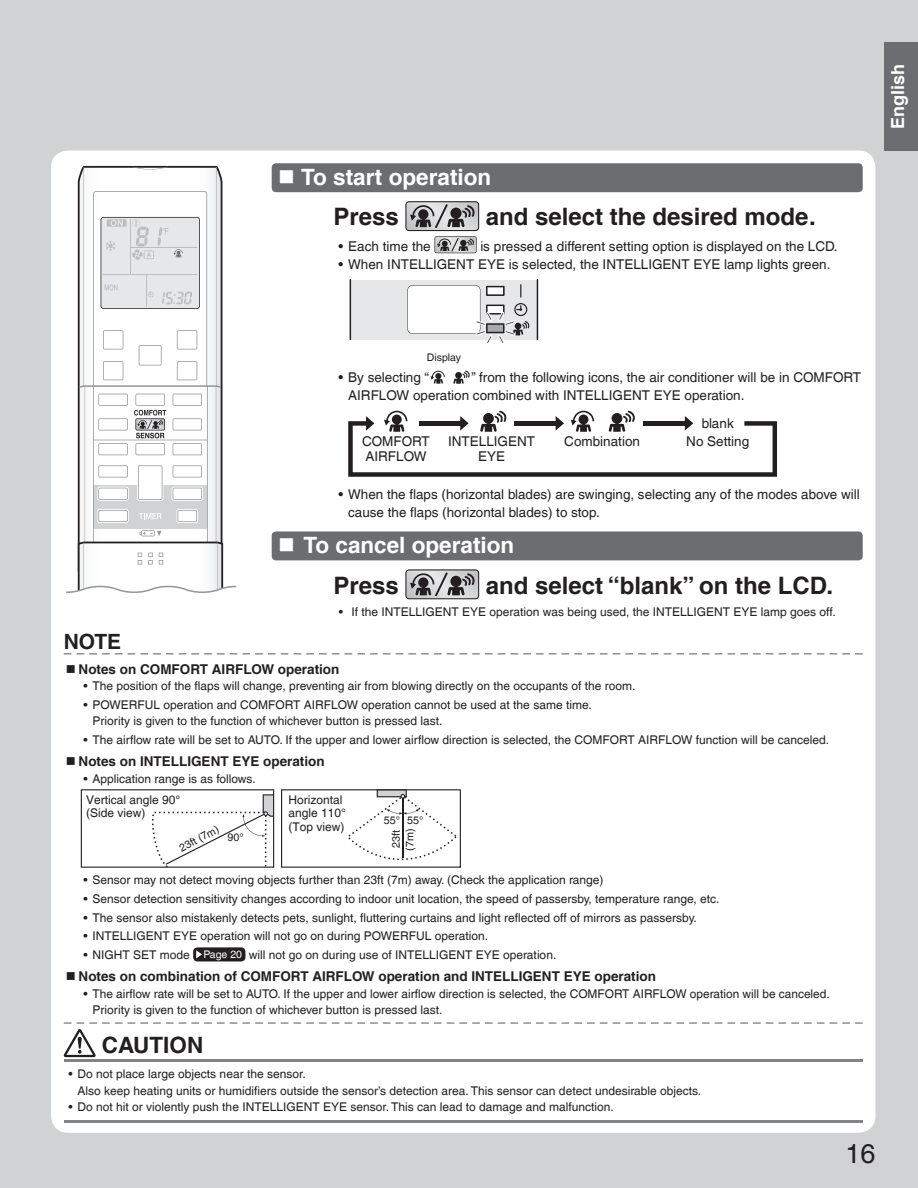
<style>
.page{position:relative;width:918px;height:1188px;background:#fff}
.page>*{position:absolute;margin:0;border:0;box-sizing:border-box;transform-origin:0 0}
.t1{font:27px "Helvetica LT Com";color:#231f20}
.t2{font:700 24px "Helvetica LT Com";color:#231f20}
.t3{font:700 22.5px "Helvetica LT Com";color:#fff}
.t4{font:700 22.5px "Helvetica LT Com";color:#231f20}
.t5{font:700 21px "Helvetica LT Com";color:#231f20}
.t6{font:700 18px "Helvetica LT Com";color:#fff}
.t7{font:13.5px/18px "Helvetica LT Com";color:#231f20}
.t8{font:700 13.5px "Helvetica LT Com";color:#231f20}
.t9{font:12px/16.5px "Helvetica LT Com";color:#231f20}
.t10{font:10.8px/13.8px "Helvetica LT Com";color:#231f20}
.t11{font:10.5px "Helvetica LT Com";color:#231f20}
.s1{font-size:10.5px;color:#fff}
</style>
<div class="page">
<div style="left:1px;top:0;width:917px;height:1188px;background:#d1d2d4"></div>
<div style="left:51px;top:151px;width:824px;height:982px;background:#fff;border-radius:17px"></div>
<div style="left:884px;top:43px;width:34px;height:108px;background:#6c6d70"></div>
<div style="left:272px;top:163px;width:591px;height:29px;background:#6c6d70;border-radius:4px"></div>
<svg style="left:66px;top:167px;width:170px;height:426px"></svg>
<svg style="left:405px;top:201px;width:74px;height:52px"></svg>
<div style="left:350px;top:280px;width:187px;height:59px;background:#e6e7e9"></div>
<hr style="left:537px;top:279px;width:1px;height:61px;background:#231f20">
<hr style="left:350px;top:279px;width:1px;height:61px;background:#231f20">
<svg style="left:407px;top:284px;width:124px;height:59px"></svg>
<svg style="left:453px;top:371px;width:17px;height:13px"></svg>
<svg style="left:431px;top:371px;width:14px;height:13px"></svg>
<svg style="left:348px;top:411px;width:429px;height:66px"></svg>
<div style="left:272px;top:531px;width:591px;height:29px;background:#6c6d70;border-radius:4px"></div>
<svg style="left:405px;top:569px;width:74px;height:30px;background:#99989a"></svg>
<svg style="left:77px;top:654px;width:45px;height:1px"></svg>
<svg style="left:128px;top:654px;width:160px;height:1px"></svg>
<svg style="left:294px;top:654px;width:45px;height:1px"></svg>
<svg style="left:345px;top:654px;width:211px;height:1px"></svg>
<svg style="left:562px;top:654px;width:45px;height:1px"></svg>
<svg style="left:613px;top:654px;width:160px;height:1px"></svg>
<svg style="left:779px;top:654px;width:45px;height:1px"></svg>
<svg style="left:830px;top:654px;width:33px;height:1px"></svg>
<svg style="left:128px;top:1023px;width:160px;height:1px"></svg>
<svg style="left:294px;top:1023px;width:45px;height:1px"></svg>
<svg style="left:345px;top:1023px;width:211px;height:1px"></svg>
<svg style="left:562px;top:1023px;width:45px;height:1px"></svg>
<svg style="left:613px;top:1023px;width:160px;height:1px"></svg>
<svg style="left:779px;top:1023px;width:45px;height:1px"></svg>
<svg style="left:830px;top:1023px;width:33px;height:1px"></svg>
<hr style="left:64px;top:1059px;width:799px;height:3px;background:#808285">
<hr style="left:64px;top:1120px;width:799px;height:3px;background:#808285">
<svg style="left:281px;top:789px;width:180px;height:79px"></svg>
<svg style="left:81px;top:789px;width:193px;height:79px"></svg>
<div style="left:193px;top:947px;width:52px;height:14px;background:#231f20;border-radius:4px"></div>
<svg style="left:196px;top:950px;width:6px;height:8px"></svg>
<svg style="left:64px;top:1023px;width:58px;height:34px"></svg>
<svg style="left:0;top:0;width:1px;height:1188px"></svg>
<h3 class="t3" style="left:301px;top:163px;width:191px">To start operation</h3>
<h2 class="t2" style="left:333px;top:202px;width:67px">Press</h2>
<h2 class="t2" style="left:486px;top:202px;width:331px">and select the desired mode.</h2>
<p class="t7" style="left:338px;top:237px;width:94px">• Each time the</p>
<p class="t7" style="left:480px;top:237px;width:359px">is pressed a different setting option is displayed on the LCD.</p>
<p class="t7" style="left:338px;top:255px;width:494px">• When INTELLIGENT EYE is selected, the INTELLIGENT EYE lamp lights green.</p>
<h3 class="t6" style="left:887px;top:129px;width:67px;rotate:-90deg">English</h3>
<p class="t11" style="left:427px;top:351px;width:36px">Display</p>
<p class="t7" style="left:338px;top:368px;width:92px">• By selecting “</p>
<p class="t7" style="left:348px;top:368px;width:514px;text-indent:123px">” from the following icons, the air conditioner will be in COMFORT<br>AIRFLOW operation combined with INTELLIGENT EYE operation.</p>
<p class="t7" style="left:702px;top:414px;width:33px">blank</p>
<p class="t7" style="left:362px;top:433px;width:69px">COMFORT</p>
<p class="t7" style="left:686px;top:433px;width:65px">No Setting</p>
<p class="t7" style="left:365px;top:448px;width:63px">AIRFLOW</p>
<p class="t7" style="left:448px;top:434px;width:89px;line-height:15px;text-align:center">INTELLIGENT<br>EYE</p>
<p class="t7" style="left:564px;top:433px;width:77px">Combination</p>
<p class="t7" style="left:348px;top:485px;width:513px;text-indent:-10px">• When the flaps (horizontal blades) are swinging, selecting any of the modes above will cause the flaps (horizontal blades) to stop.</p>
<h3 class="t3" style="left:304px;top:532px;width:212px">To cancel operation</h3>
<h2 class="t2" style="left:333px;top:571px;width:67px">Press</h2>
<h2 class="t2" style="left:486px;top:571px;width:349px">and select “blank” on the LCD.</h2>
<p class="t9" style="left:339px;top:604px;width:499px">• If the INTELLIGENT EYE operation was being used, the INTELLIGENT EYE lamp goes off.</p>
<h3 class="t5" style="left:64px;top:629px;width:59px">NOTE</h3>
<p class="t8" style="left:79px;top:661px;width:262px">Notes on COMFORT AIRFLOW operation</p>
<p class="t9" style="left:83px;top:678px;width:553px">• The position of the flaps will change, preventing air from blowing directly on the occupants of the room.</p>
<p class="t9" style="left:92px;top:696px;width:501px;text-indent:-9px">• POWERFUL operation and COMFORT AIRFLOW operation cannot be used at the same time.<br>Priority is given to the function of whichever button is pressed last.</p>
<p class="t9" style="left:83px;top:731px;width:747px">• The airflow rate will be set to AUTO. If the upper and lower airflow direction is selected, the COMFORT AIRFLOW function will be canceled.</p>
<p class="t8" style="left:79px;top:753px;width:248px">Notes on INTELLIGENT EYE operation</p>
<p class="t9" style="left:83px;top:770px;width:174px">• Application range is as follows.</p>
<p class="t9" style="left:86px;top:793px;width:96px;line-height:13.5px">Vertical angle 90° (Side view)</p>
<p class="t9" style="left:288px;top:793px;width:59px;line-height:13.5px">Horizontal angle 110° (Top view)</p>
<p class="t10" style="left:384px;top:814px;width:18px">55°</p>
<p class="t10" style="left:389px;top:851px;width:24px;rotate:-90deg">23ft (7m)</p>
<p class="t10" style="left:407px;top:814px;width:18px">55°</p>
<p class="t10" style="left:177px;top:842px;width:45px;rotate:-28deg">23ft (7m)</p>
<p class="t9" style="left:83px;top:872px;width:522px">• Sensor may not detect moving objects further than 23ft (7m) away. (Check the application range)</p>
<p class="t9" style="left:83px;top:891px;width:638px">• Sensor detection sensitivity changes according to indoor unit location, the speed of passersby, temperature range, etc.</p>
<p class="t9" style="left:83px;top:909px;width:615px">• The sensor also mistakenly detects pets, sunlight, fluttering curtains and light reflected off of mirrors as passersby.</p>
<p class="t9" style="left:83px;top:928px;width:406px">• INTELLIGENT EYE operation will not go on during POWERFUL operation.</p>
<p class="t9" style="left:83px;top:946px;width:474px">• NIGHT SET mode <span class="s1">Page 20</span> will not go on during use of INTELLIGENT EYE operation.</p>
<p class="t8" style="left:79px;top:968px;width:579px">Notes on combination of COMFORT AIRFLOW operation and INTELLIGENT EYE operation</p>
<p class="t9" style="left:92px;top:985px;width:739px;text-indent:-9px">• The airflow rate will be set to AUTO. If the upper and lower airflow direction is selected, the COMFORT AIRFLOW operation will be canceled.<br>Priority is given to the function of whichever button is pressed last.</p>
<h3 class="t4" style="left:102px;top:1031px;width:103px">CAUTION</h3>
<p class="t9" style="left:78px;top:1066px;width:625px;text-indent:-9px">• Do not place large objects near the sensor.<br>Also keep heating units or humidifiers outside the sensor’s detection area. This sensor can detect undesirable objects.</p>
<p class="t9" style="left:69px;top:1099px;width:547px">• Do not hit or violently push the INTELLIGENT EYE sensor. This can lead to damage and malfunction.</p>
<p class="t10" style="left:228px;top:831px;width:18px">90°</p>
<h1 class="t1" style="left:845px;top:1138px;width:32px">16</h1>
</div>
